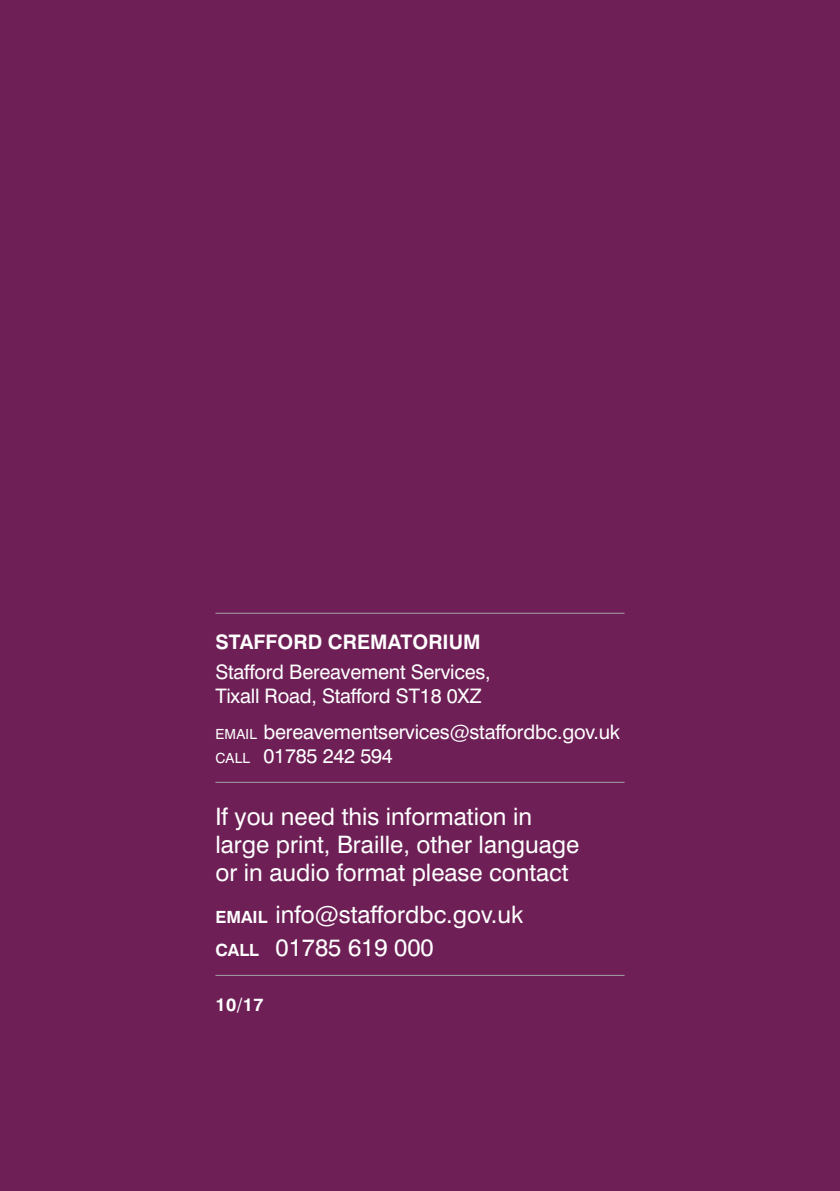
<style>
.page{position:relative;width:840px;height:1191px;background:#fff}
.page>*{position:absolute;margin:0;border:0;box-sizing:border-box;transform-origin:0 0}
.t1{font:24px/28px "Swiss 721 BT";color:#fff}
.t2{font:20px/24px "Swiss 721 BT";letter-spacing:-.01em;color:#fff}
.t3{font:700 20px "Swiss 721 BT";color:#fff}
.t4{font:700 18px "Swiss 721 BT";color:#fff}
.s1{font-size:14px}
.s2{font-weight:700;font-size:16.8px}
</style>
<div class="page">
<div style="left:0;top:0;width:839px;height:1191px;background:#6e2056"></div>
<hr style="left:215px;top:975px;width:409px;height:1px;background:#a1a1a4">
<hr style="left:215px;top:782px;width:409px;height:1px;background:#a1a1a4">
<hr style="left:215px;top:613px;width:409px;height:1px;background:#a1a1a4">
<h2 class="t3" style="left:215px;top:630px;width:266px">STAFFORD CREMATORIUM</h2>
<p class="t2" style="left:215px;top:660px;width:276px">Stafford Bereavement Services,<br>Tixall Road, Stafford ST18 0XZ</p>
<p class="t2" style="left:215px;top:720px;width:406px"><span class="s1">EMAIL</span> bereavementservices@staffordbc.gov.uk<br><span class="s1">CALL</span> 01785 242 594</p>
<p class="t1" style="left:215px;top:801px;width:365px">If you need this information in large print, Braille, other language or in audio format please contact</p>
<p class="t1" style="left:215px;top:897px;width:309px;line-height:33.6px"><span class="s2">EMAIL</span> info@staffordbc.gov.uk<br><span class="s2">CALL</span> 01785 619 000</p>
<p class="t4" style="left:215px;top:993px;width:50px">10/17</p>
</div>
